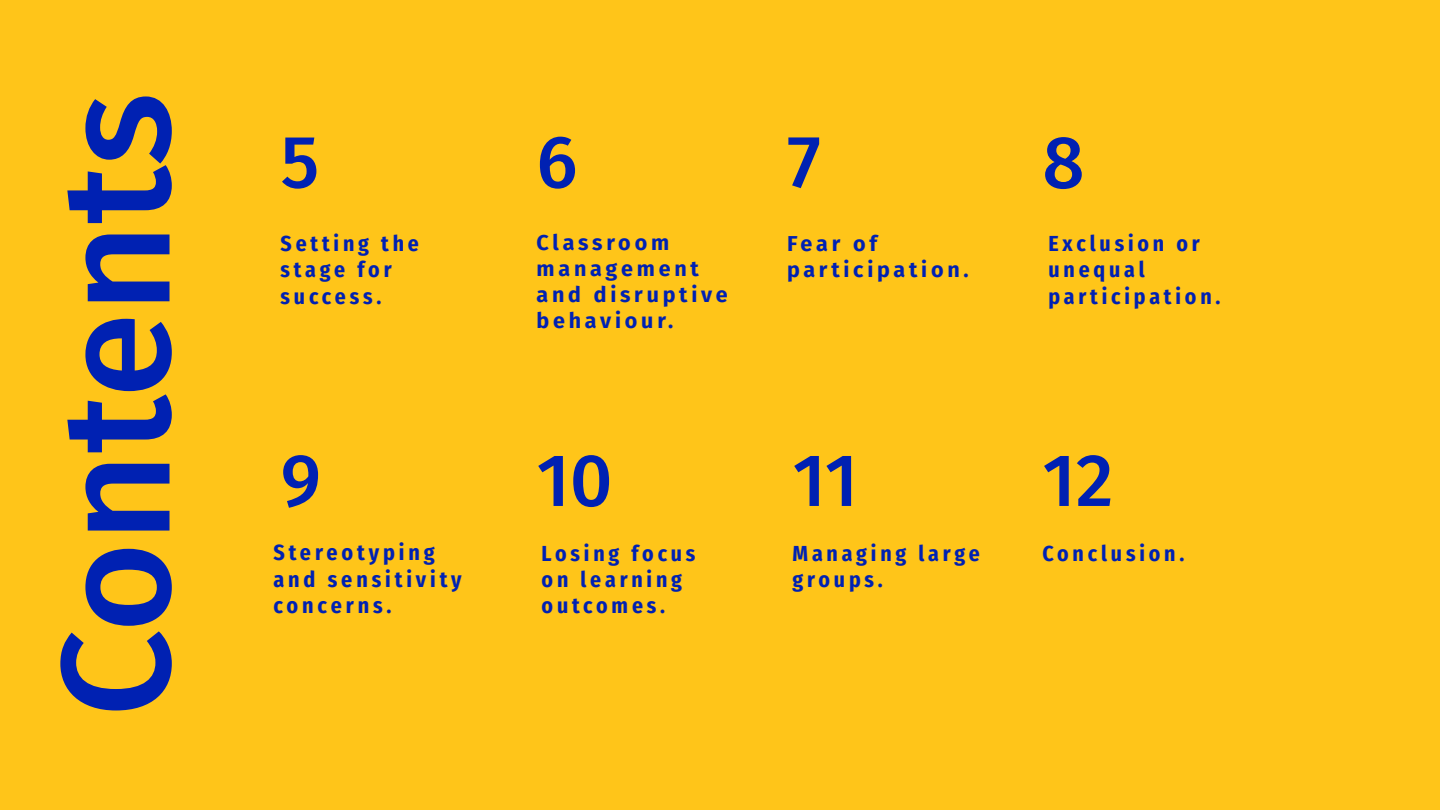
<style>
.page{position:relative;width:1440px;height:810px;background:#ffc519}
.page>*{position:absolute;margin:0;border:0;box-sizing:border-box;transform-origin:0 0}
.t1{font:500 154.6px "Fira Sans";color:#0021b2}
.t2{font:500 74.3px "Fira Sans";color:#0021b2}
.t3{font:500 74.2px "Fira Sans";color:#0021b2}
.t4{font:500 73.9px "Fira Sans";color:#0021b2}
.t5{font:700 22px/26.4px "Fira Sans Condensed";letter-spacing:.175em;color:#0021b2}
.t6{font:700 21.8px/26.1px "Fira Sans Condensed";letter-spacing:.175em;color:#0021b2}
.t7{font:700 21.5px/25.9px "Fira Sans";letter-spacing:.175em;color:#0021b2}
</style>
<div class="page">
<h1 class="t1" style="left:-8px;top:717px;width:626px;rotate:-90deg">Contents</h1>
<p class="t2" style="left:281px;top:102px;width:40px">5</p>
<p class="t6" style="left:281px;top:229px;width:140px">Setting the stage for success.</p>
<p class="t2" style="left:537px;top:102px;width:42px">6</p>
<p class="t7" style="left:537px;top:228px;width:193px">Classroom management and disruptive behaviour.</p>
<p class="t3" style="left:281px;top:421px;width:42px">9</p>
<p class="t3" style="left:537px;top:421px;width:77px">10</p>
<p class="t5" style="left:273px;top:538px;width:190px">Stereotyping and sensitivity concerns.</p>
<p class="t6" style="left:542px;top:539px;width:155px">Losing focus on learning outcomes.</p>
<p class="t4" style="left:787px;top:102px;width:35px">7</p>
<p class="t7" style="left:787px;top:229px;width:183px">Fear of participation.</p>
<p class="t3" style="left:1042px;top:103px;width:44px">8</p>
<p class="t6" style="left:1048px;top:229px;width:174px">Exclusion or unequal participation.</p>
<p class="t3" style="left:793px;top:421px;width:67px">11</p>
<p class="t3" style="left:1042px;top:421px;width:73px">12</p>
<p class="t6" style="left:793px;top:539px;width:189px">Managing large groups.</p>
<p class="t6" style="left:1042px;top:539px;width:144px">Conclusion.</p>
</div>
